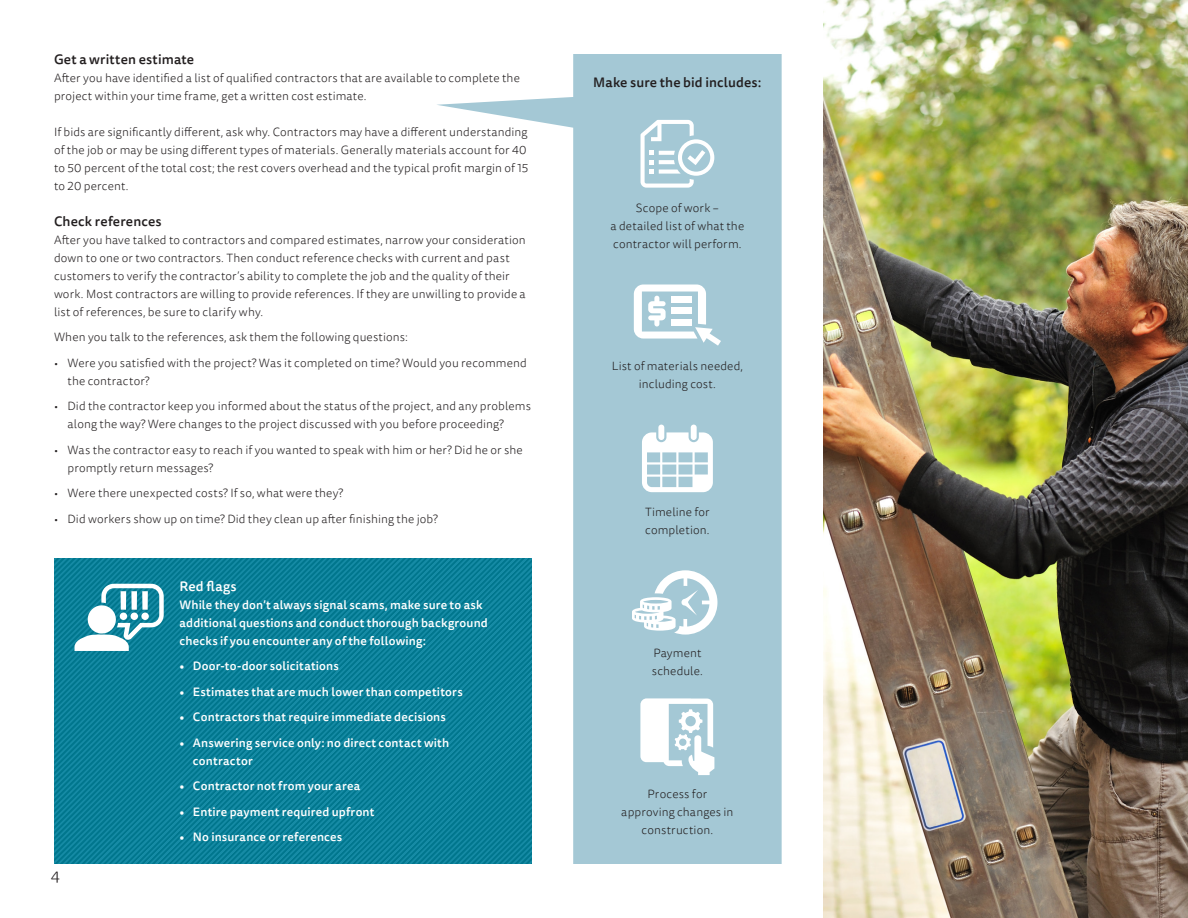
<style>
.page{position:relative;width:1188px;height:918px;background:#fff}
.page>*{position:absolute;margin:0;border:0;box-sizing:border-box;transform-origin:0 0}
.t1{font:300 18px "Tisa OT";color:#231f20}
.Body_Copy{font:500 13.5px "Tisa Sans OT";letter-spacing:.01em;color:#231f20}
.Body_Copy-2{font:500 13.5px "Tisa Sans OT";letter-spacing:.015em;color:#fff}
.Body_Copy-3{font:300 12px/18px "Tisa Sans OT";letter-spacing:.01em;color:#231f20}
.Body_Copy-4{font:500 12px/18px "Tisa Sans OT";letter-spacing:.015em;color:#fff}
</style>
<div class="page">
<svg style="left:54px;top:558px;width:382px;height:306px;background:#0a8098"></svg>
<svg style="left:300px;top:582px;width:136px;height:282px;background:#0a7f98"></svg>
<img style="left:824px;top:0;width:364px;height:918px">
<svg style="left:436px;top:54px;width:346px;height:810px;fill:#a4c8d5"></svg>
<svg style="left:642px;top:425px;width:71px;height:67px"></svg>
<svg style="left:641px;top:120px;width:73px;height:68px"></svg>
<svg style="left:632px;top:570px;width:85px;height:65px"></svg>
<svg style="left:634px;top:285px;width:87px;height:61px"></svg>
<svg style="left:640px;top:698px;width:74px;height:77px"></svg>
<svg style="left:75px;top:584px;width:89px;height:67px"></svg>
<p class="Body_Copy" style="left:54px;top:51px;width:142px">Get a written estimate</p>
<p class="Body_Copy-3" style="left:54px;top:69px;width:467px">After you have identified a list of qualified contractors that are available to complete the project within your time frame, get a written cost estimate.</p>
<p class="Body_Copy-3" style="left:54px;top:123px;width:476px">If bids are significantly different, ask why. Contractors may have a different understanding of the job or may be using different types of materials. Generally materials account for 40 to 50 percent of the total cost; the rest covers overhead and the typical profit margin of 15 to 20 percent.</p>
<p class="Body_Copy" style="left:54px;top:213px;width:109px">Check references</p>
<p class="Body_Copy-3" style="left:54px;top:231px;width:473px">After you have talked to contractors and compared estimates, narrow your consideration down to one or two contractors. Then conduct reference checks with current and past customers to verify the contractor’s ability to complete the job and the quality of their work. Most contractors are willing to provide references. If they are unwilling to provide a list of references, be sure to clarify why.</p>
<p class="Body_Copy-3" style="left:54px;top:329px;width:356px">When you talk to the references, ask them the following questions:</p>
<p class="Body_Copy-3" style="left:68px;top:354px;width:461px;text-indent:-14px">• Were you satisfied with the project? Was it completed on time? Would you recommend the contractor?</p>
<p class="Body_Copy-3" style="left:68px;top:398px;width:465px;text-indent:-14px">• Did the contractor keep you informed about the status of the project, and any problems along the way? Were changes to the project discussed with you before proceeding?</p>
<p class="Body_Copy-3" style="left:68px;top:441px;width:457px;text-indent:-14px">• Was the contractor easy to reach if you wanted to speak with him or her? Did he or she promptly return messages?</p>
<p class="Body_Copy-3" style="left:54px;top:485px;width:291px">• Were there unexpected costs? If so, what were they?</p>
<p class="Body_Copy-3" style="left:54px;top:510px;width:385px">• Did workers show up on time? Did they clean up after finishing the job?</p>
<h1 class="t1" style="left:51px;top:865px;width:11px">4</h1>
<p class="Body_Copy-2" style="left:179px;top:578px;width:59px">Red flags</p>
<p class="Body_Copy-4" style="left:179px;top:596px;width:310px">While they don’t always signal scams, make sure to ask additional questions and conduct thorough background checks if you encounter any of the following:</p>
<p class="Body_Copy-4" style="left:179px;top:658px;width:161px">• Door-to-door solicitations</p>
<p class="Body_Copy-4" style="left:179px;top:683px;width:285px">• Estimates that are much lower than competitors</p>
<p class="Body_Copy-4" style="left:179px;top:709px;width:268px">• Contractors that require immediate decisions</p>
<p class="Body_Copy-4" style="left:193px;top:734px;width:258px;text-indent:-14px">• Answering service only: no direct contact with contractor</p>
<p class="Body_Copy-4" style="left:179px;top:778px;width:182px">• Contractor not from your area</p>
<p class="Body_Copy-4" style="left:179px;top:803px;width:197px">• Entire payment required upfront</p>
<p class="Body_Copy-4" style="left:179px;top:829px;width:164px">• No insurance or references</p>
<p class="Body_Copy" style="left:593px;top:74px;width:170px">Make sure the bid includes:</p>
<p class="Body_Copy-3" style="left:611px;top:199px;width:135px;text-align:center">Scope of work –<br>a detailed list of what the contractor will perform.</p>
<p class="Body_Copy-3" style="left:612px;top:357px;width:133px;text-align:center">List of materials needed, including cost.</p>
<p class="Body_Copy-3" style="left:645px;top:504px;width:66px">Timeline for completion.</p>
<p class="Body_Copy-3" style="left:652px;top:645px;width:53px">Payment schedule.</p>
<p class="Body_Copy-3" style="left:621px;top:785px;width:114px;text-align:center">Process for approving changes in construction.</p>
</div>
